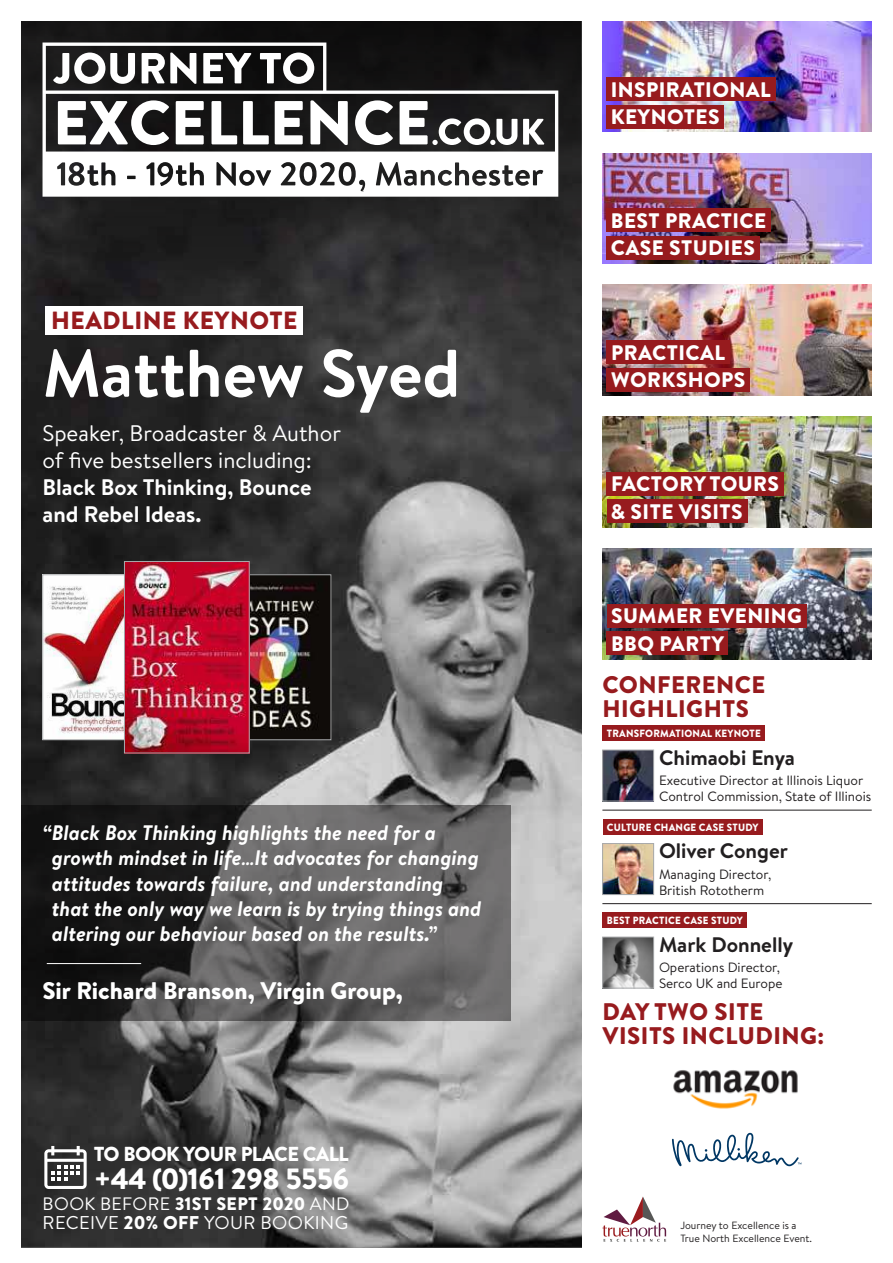
<style>
.page{position:relative;width:893px;height:1263px;background:#fff}
.page>*{position:absolute;margin:0;border:0;box-sizing:border-box;transform-origin:0 0}
.t1{font:700 67.2px "Brandon Text";color:#fff}
.t2{font:900 29.25px "Brandon Text";letter-spacing:-.03em;color:#fff}
.t3{font:900 24.9px "Brandon Text";letter-spacing:.02em;color:#971b1e}
.t4{font:900 24px/24px "Brandon Text";letter-spacing:.02em;color:#971b1e}
.t5{font:900 24px "Brandon Text";color:#fff}
.t6{font:22.5px/27px "Brandon Text";color:#fff}
.t7{font:700 22.5px/27px "Brandon Text";color:#fff}
.t8{font:italic 700 21px/25.2px "Brandon Text";color:#fff}
.t9{font:900 21px/27.5px "Brandon Text";letter-spacing:.02em;color:#fff}
.t10{font:700 21px "Brandon Text";color:#221f20}
.t11{font:900 20.25px "Brandon Text";letter-spacing:-.03em;color:#fff}
.t12{font:18.45px "Brandon Text";letter-spacing:.02em;color:#fff}
.t13{font:18px "Brandon Text";letter-spacing:.02em;color:#fff}
.t14{font:13.5px/16.2px "Brandon Text";color:#221f20}
.t15{font:900 10.5px "Brandon Text";letter-spacing:.02em;color:#fff;scale:.95 1}
.t16{font:10.5px/12.6px "Brandon Text";color:#221f20}
.s1{font-weight:900}
</style>
<div class="page">
<img style="left:21px;top:319px;width:560px;height:928px">
<svg style="left:21px;top:806px;width:490px;height:215px;background:#494848"></svg>
<svg style="left:672px;top:1133px;width:129px;height:33px"></svg>
<img style="left:673px;top:1070px;width:125px;height:39px">
<img style="left:602px;top:21px;width:270px;height:111px">
<div style="left:606px;top:78px;width:170px;height:23px;background:#971b1e"></div>
<div style="left:606px;top:105px;width:118px;height:23px;background:#971b1e"></div>
<img style="left:602px;top:153px;width:269px;height:111px">
<div style="left:606px;top:209px;width:165px;height:23px;background:#971b1e"></div>
<div style="left:606px;top:236px;width:154px;height:23px;background:#971b1e"></div>
<img style="left:602px;top:285px;width:270px;height:110px">
<div style="left:607px;top:341px;width:123px;height:23px;background:#971b1e"></div>
<div style="left:607px;top:368px;width:143px;height:23px;background:#971b1e"></div>
<img style="left:602px;top:417px;width:270px;height:110px">
<div style="left:607px;top:472px;width:177px;height:24px;background:#971b1e"></div>
<div style="left:607px;top:500px;width:140px;height:23px;background:#971b1e"></div>
<img style="left:602px;top:549px;width:270px;height:110px">
<div style="left:607px;top:604px;width:200px;height:23px;background:#971b1e"></div>
<div style="left:607px;top:632px;width:121px;height:23px;background:#971b1e"></div>
<div style="left:603px;top:725px;width:162px;height:16px;background:#971b1e"></div>
<img style="left:604px;top:752px;width:48px;height:47px">
<div style="left:602px;top:750px;width:52px;height:51px;border:1px solid #a7a9ab"></div>
<hr style="left:602px;top:810px;width:270px;height:1px;background:#221f20">
<hr style="left:602px;top:903px;width:270px;height:1px;background:#221f20">
<svg style="left:21px;top:21px;width:560px;height:298px;background:#242424"></svg>
<div style="left:603px;top:819px;width:159px;height:16px;background:#971b1e"></div>
<img style="left:604px;top:845px;width:48px;height:48px">
<div style="left:602px;top:843px;width:52px;height:52px;border:1px solid #a7a9ab"></div>
<div style="left:603px;top:912px;width:144px;height:16px;background:#971b1e"></div>
<img style="left:604px;top:939px;width:48px;height:47px">
<div style="left:602px;top:937px;width:52px;height:51px;border:1px solid #a7a9ab"></div>
<div style="left:46px;top:306px;width:257px;height:28px;background:#fff"></div>
<svg style="left:602px;top:1196px;width:64px;height:46px"></svg>
<img style="left:249px;top:577px;width:80px;height:161px">
<img style="left:45px;top:577px;width:79px;height:161px">
<img style="left:126px;top:563px;width:121px;height:188px">
<div style="left:124px;top:561px;width:125px;height:192px;border:1px solid #a7a9ab"></div>
<hr style="left:47px;top:963px;width:94px;height:1px;background:#fff">
<svg style="left:43px;top:43px;width:515px;height:154px"></svg>
<svg style="left:44px;top:1146px;width:43px;height:43px"></svg>
<p class="t3" style="left:51px;top:308px;width:248px">HEADLINE KEYNOTE</p>
<h1 class="t1" style="left:43px;top:348px;width:419px">Matthew Syed</h1>
<p class="t6" style="left:43px;top:422px;width:300px">Speaker, Broadcaster &amp; Author of five bestsellers including:</p>
<p class="t7" style="left:43px;top:476px;width:271px">Black Box Thinking, Bounce and Rebel Ideas.</p>
<p class="t8" style="left:52px;top:822px;width:431px;text-indent:-9px">“ Black Box Thinking highlights the need for a growth mindset in life…It advocates for changing attitudes towards failure, and understanding that the only way we learn is by trying things and altering our behaviour based on the results.”</p>
<p class="t5" style="left:43px;top:980px;width:362px">Sir Richard Branson, Virgin Group,</p>
<p class="t11" style="left:94px;top:1144px;width:257px">TO BOOK YOUR PLACE CALL</p>
<h2 class="t2" style="left:94px;top:1164px;width:257px">+44 (0)161 298 5556</h2>
<p class="t13" style="left:43px;top:1196px;width:308px">BOOK BEFORE <span class="s1">31ST SEPT 2020</span> AND</p>
<p class="t12" style="left:43px;top:1215px;width:307px">RECEIVE <span class="s1">20% OFF</span> YOUR BOOKING</p>
<p class="t9" style="left:611px;top:77px;width:162px">INSPIRATIONAL<br>KEYNOTES</p>
<p class="t9" style="left:611px;top:208px;width:157px">BEST PRACTICE<br>CASE STUDIES</p>
<p class="t9" style="left:611px;top:340px;width:136px">PRACTICAL<br>WORKSHOPS</p>
<p class="t9" style="left:611px;top:472px;width:170px">FACTORY TOURS &amp; SITE VISITS</p>
<p class="t9" style="left:611px;top:603px;width:192px">SUMMER EVENING<br>BBQ PARTY</p>
<p class="t4" style="left:603px;top:674px;width:164px">CONFERENCE<br>HIGHLIGHTS</p>
<p class="t15" style="left:607px;top:728px;width:163px">TRANSFORMATIONAL KEYNOTE</p>
<p class="t10" style="left:659px;top:749px;width:138px">Chimaobi Enya</p>
<p class="t14" style="left:659px;top:773px;width:214px">Executive Director at Illinois Liquor<br>Control Commission, State of Illinois</p>
<p class="t15" style="left:607px;top:822px;width:161px">CULTURE CHANGE CASE STUDY</p>
<p class="t10" style="left:659px;top:843px;width:130px">Oliver Conger</p>
<p class="t14" style="left:659px;top:867px;width:114px">Managing Director,<br>British Rototherm</p>
<p class="t15" style="left:607px;top:915px;width:145px">BEST PRACTICE CASE STUDY</p>
<p class="t10" style="left:659px;top:936px;width:136px">Mark Donnelly</p>
<p class="t14" style="left:659px;top:960px;width:125px">Operations Director,<br>Serco UK and Europe</p>
<p class="t4" style="left:603px;top:1001px;width:223px">DAY TWO SITE<br>VISITS INCLUDING:</p>
<p class="t16" style="left:680px;top:1220px;width:133px">Journey to Excellence is a<br>True North Excellence Event.</p>
</div>
